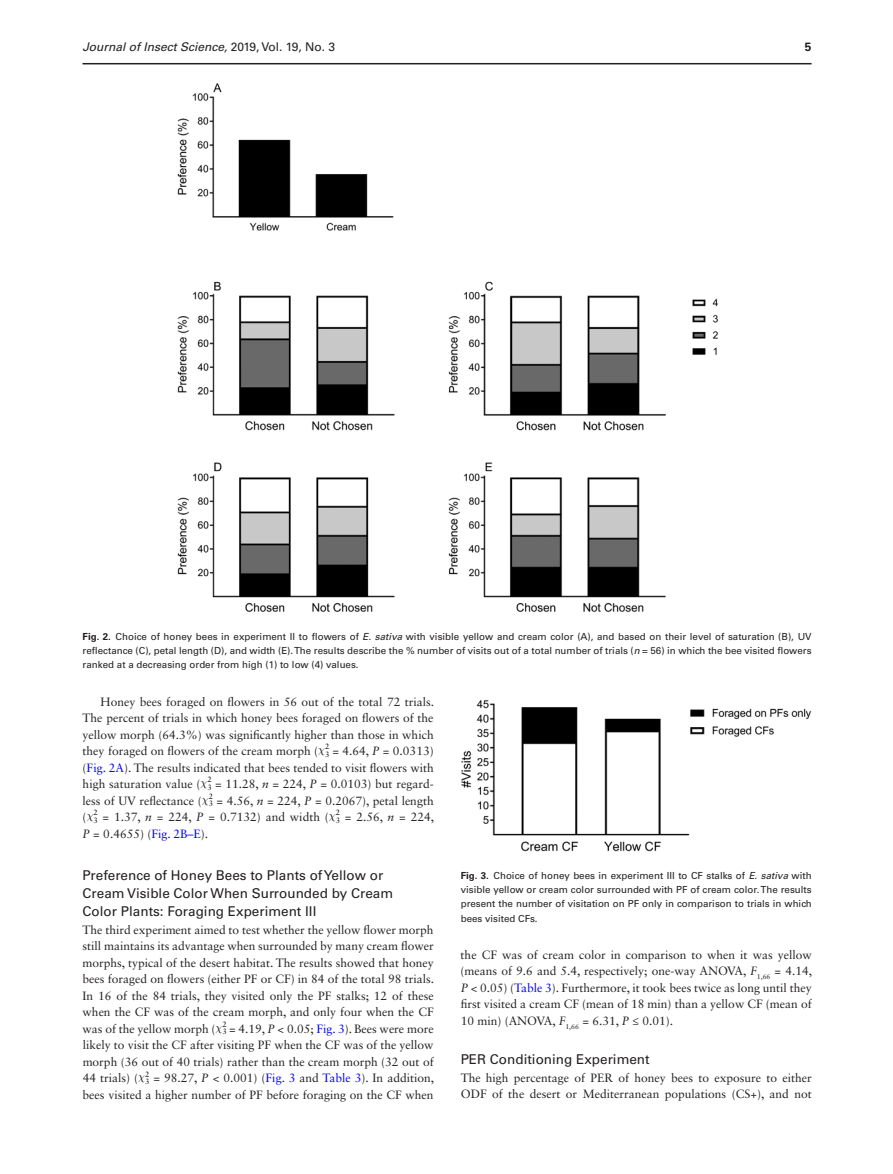
<style>
.page{position:relative;width:893px;height:1174px;background:#fff}
.page>*{position:absolute;margin:0;border:0;box-sizing:border-box;transform-origin:0 0}
.t1{font:13.5px/18px "Univers LT Std";color:#231f20}
.t2{font:12px/16.5px "Sabon LT Std";color:#231f20;text-align:justify}
.t3{font:italic 12px "Univers LT Std";color:#231f20}
.t4{font:700 12px "Univers LT Std";color:#231f20}
.t5{font:9.75px/14.2px "Univers LT Std";color:#231f20;text-align:justify}
.s1{font-style:normal}
.s2{font-weight:700}
.s3{font-style:italic}
.s4{color:#00f}
</style>
<div class="page">
<img style="left:177px;top:83px;width:541px;height:529px">
<img style="left:461px;top:700px;width:351px;height:151px">
<hr style="left:82px;top:63px;width:729px;height:1px;background:#231f20">
<p class="t3" style="left:82px;top:40px;width:254px">Journal of Insect Science, <span class="s1">2019, Vol. 19, No. 3</span></p>
<p class="t4" style="left:805px;top:40px;width:8px">5</p>
<p class="t5" style="left:83px;top:629px;width:731px"><span class="s2">Fig. 2.</span> Choice of honey bees in experiment II to flowers of <span class="s3">E. sativa</span> with visible yellow and cream color (A), and based on their level of saturation (B), UV reflectance (C), petal length (D), and width (E). The results describe the % number of visits out of a total number of trials (<span class="s3">n</span> = 56) in which the bee visited flowers ranked at a decreasing order from high (1) to low (4) values.</p>
<p class="t2" style="left:83px;top:693px;width:353px;text-indent:18px">Honey bees foraged on flowers in 56 out of the total 72 trials.<br>The percent of trials in which honey bees foraged on flowers of the yellow morph (64.3%) was significantly higher than those in which they foraged on flowers of the cream morph (<sup>χ</sup><sup>2</sup></p>
<p class="t2" style="left:83px;top:742px;width:352px;text-indent:242px"><sub>3</sub> = 4.64, <span class="s3">P</span> = 0.0313) (<span class="s4">Fig. 2A</span>). The results indicated that bees tended to visit flowers with high saturation value (<sup>χ</sup><sup>2</sup></p>
<p class="t2" style="left:83px;top:775px;width:352px;text-indent:125px"><sub>3</sub> = 11.28, <span class="s3">n</span> = 224, <span class="s3">P</span> = 0.0103) but regard&shy;less of UV reflectance (<sup>χ</sup><sup>2</sup></p>
<p class="t2" style="left:209px;top:792px;width:226px"><sub>3</sub> = 4.56, <span class="s3">n</span> = 224, <span class="s3">P</span> = 0.2067), petal length</p>
<p class="t2" style="left:83px;top:808px;width:17px">(<sup>χ</sup><sup>2</sup></p>
<p class="t2" style="left:94px;top:808px;width:248px"><sub>3</sub> = 1.37, <span class="s3">n</span> = 224, <span class="s3">P</span> = 0.7132) and width (<sup>χ</sup><sup>2</sup></p>
<p class="t2" style="left:336px;top:808px;width:100px"><sub>3</sub> = 2.56, <span class="s3">n</span> = 224,</p>
<p class="t2" style="left:83px;top:825px;width:127px"><span class="s3">P</span> = 0.4655) (<span class="s4">Fig. 2B–E</span>).</p>
<p class="t1" style="left:83px;top:866px;width:312px">Preference of Honey Bees to Plants of Yellow or<br>Cream Visible Color When Surrounded by Cream<br>Color Plants: Foraging Experiment III</p>
<p class="t2" style="left:83px;top:921px;width:353px">The third experiment aimed to test whether the yellow flower morph still maintains its advantage when surrounded by many cream flower morphs, typical of the desert habitat. The results showed that honey bees foraged on flowers (either PF or CF) in 84 of the total 98 trials.<br>In 16 of the 84 trials, they visited only the PF stalks; 12 of these when the CF was of the cream morph, and only four when the CF was of the yellow morph (<sup>χ</sup><sup>2</sup></p>
<p class="t2" style="left:83px;top:1020px;width:352px;text-indent:140px"><sub>3</sub> = 4.19, <span class="s3">P</span> &lt; 0.05; <span class="s4">Fig. 3</span>). Bees were more likely to visit the CF after visiting PF when the CF was of the yellow morph (36 out of 40 trials) rather than the cream morph (32 out of 44 trials) (<sup>χ</sup><sup>2</sup></p>
<p class="t2" style="left:83px;top:1069px;width:353px;text-align:right"><sub>3</sub> = 98.27, <span class="s3">P</span> &lt; 0.001) (<span class="s4">Fig. 3</span> and <span class="s4">Table 3</span>). In addition,<br>bees visited a higher number of PF before foraging on the CF when</p>
<p class="t5" style="left:461px;top:868px;width:352px"><span class="s2">Fig. 3.</span> Choice of honey bees in experiment III to CF stalks of <span class="s3">E. sativa</span> with visible yellow or cream color surrounded with PF of cream color. The results present the number of visitation on PF only in comparison to trials in which bees visited CFs.</p>
<p class="t2" style="left:461px;top:946px;width:353px">the CF was of cream color in comparison to when it was yellow (means of 9.6 and 5.4, respectively; one-way ANOVA, <span class="s3">F</span><sub>1,66</sub> = 4.14, <span class="s3">P</span> &lt; 0.05) (<span class="s4">Table 3</span>). Furthermore, it took bees twice as long until they first visited a cream CF (mean of 18 min) than a yellow CF (mean of 10 min) (ANOVA, <span class="s3">F</span><sub>1,66</sub> = 6.31, <span class="s3">P</span> ≤ 0.01).</p>
<p class="t1" style="left:461px;top:1050px;width:191px">PER Conditioning Experiment</p>
<p class="t2" style="left:461px;top:1069px;width:353px">The high percentage of PER of honey bees to exposure to either<br>ODF of the desert or Mediterranean populations (CS+), and not</p>
</div>
